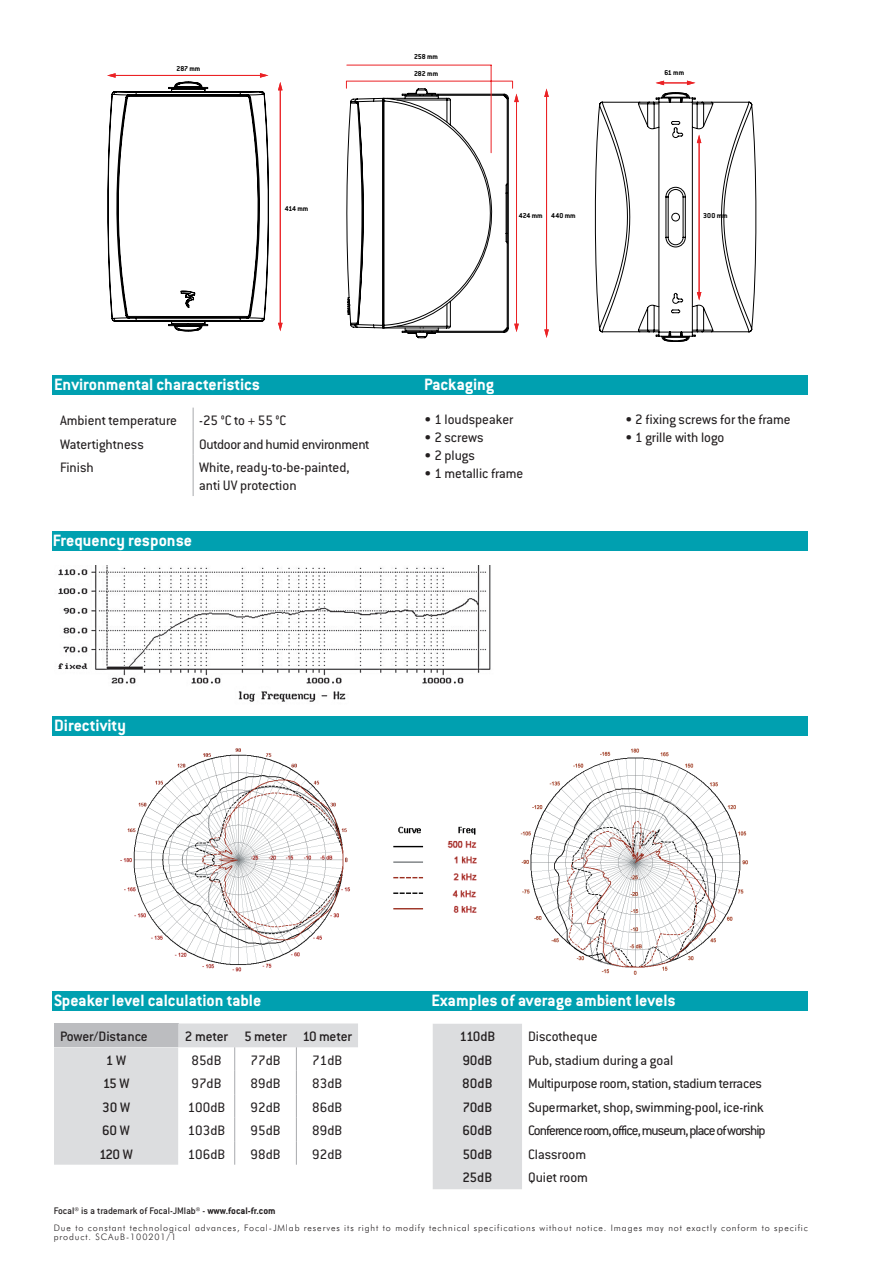
<style>
.page{position:relative;width:893px;height:1263px;background:#fff}
.page>*{position:absolute;margin:0;border:0;box-sizing:border-box;transform-origin:0 0}
.t1{font:700 18px "Conduit ITC";color:#fff}
.t2{font:15px "Conduit ITC";color:#231f20}
.t3{font:500 15px "Conduit ITC";letter-spacing:-.01em;color:#231f20}
.t4{font:15px "Conduit ITC";letter-spacing:-.02em;color:#231f20}
.t5{font:15px "Conduit ITC";letter-spacing:-.06em;color:#231f20}
.t6{font:500 10.5px "Conduit ITC";letter-spacing:-.015em;color:#231f20}
.t7{font:300 9px/9px "Futura BT";letter-spacing:.1em;color:#231f20}
.t8{font:700 7.8px "Conduit ITC";color:#000}
.s1{font-weight:700}
</style>
<div class="page">
<img style="left:520px;top:748px;width:228px;height:227px">
<img style="left:90px;top:735px;width:266px;height:237px">
<img style="left:393px;top:826px;width:84px;height:87px">
<svg style="left:181px;top:83px;width:169px;height:249px"></svg>
<svg style="left:350px;top:88px;width:198px;height:251px"></svg>
<svg style="left:594px;top:92px;width:162px;height:250px"></svg>
<svg style="left:656px;top:81px;width:39px;height:4px"></svg>
<hr style="left:516px;top:101px;width:1px;height:224px;background:#eb2225">
<svg style="left:514px;top:324px;width:5px;height:8px"></svg>
<hr style="left:546px;top:95px;width:1px;height:236px;background:#eb2225">
<svg style="left:544px;top:329px;width:5px;height:9px"></svg>
<svg style="left:544px;top:89px;width:5px;height:8px"></svg>
<hr style="left:280px;top:89px;width:1px;height:235px;background:#eb2225">
<svg style="left:278px;top:323px;width:5px;height:8px"></svg>
<svg style="left:278px;top:82px;width:4px;height:8px"></svg>
<svg style="left:107px;top:73px;width:163px;height:258px"></svg>
<svg style="left:346px;top:65px;width:173px;height:88px"></svg>
<img style="left:58px;top:565px;width:433px;height:137px">
<div style="left:53px;top:375px;width:755px;height:19px;background:#00a0b0"></div>
<svg style="left:193px;top:408px;width:1px;height:47px"></svg>
<hr style="left:193px;top:455px;width:1px;height:41px;background:#a8a9ad">
<div style="left:53px;top:531px;width:755px;height:19px;background:#00a0b0"></div>
<div style="left:53px;top:716px;width:755px;height:19px;background:#00a0b0"></div>
<svg style="left:54px;top:1023px;width:304px;height:142px"></svg>
<div style="left:433px;top:1024px;width:89px;height:165px;background:#dcdddf"></div>
<div style="left:53px;top:991px;width:755px;height:19px;background:#00a0b0"></div>
<p class="t8" style="left:177px;top:64px;width:25px">287 mm</p>
<p class="t8" style="left:285px;top:204px;width:25px">414 mm</p>
<p class="t8" style="left:414px;top:52px;width:26px">258 mm</p>
<p class="t8" style="left:414px;top:69px;width:26px">282 mm</p>
<p class="t8" style="left:519px;top:211px;width:25px">424 mm</p>
<p class="t8" style="left:551px;top:211px;width:26px">440 mm</p>
<p class="t8" style="left:664px;top:68px;width:21px">61 mm</p>
<p class="t8" style="left:703px;top:211px;width:26px">300 mm</p>
<p class="t1" style="left:54px;top:374px;width:208px">Environmental characteristics</p>
<p class="t1" style="left:424px;top:374px;width:72px">Packaging</p>
<p class="t2" style="left:60px;top:411px;width:118px">Ambient temperature</p>
<p class="t2" style="left:199px;top:411px;width:89px">-25 °C to + 55 °C</p>
<p class="t2" style="left:60px;top:435px;width:85px">Watertightness</p>
<p class="t4" style="left:199px;top:435px;width:172px">Outdoor and humid environment</p>
<p class="t2" style="left:60px;top:458px;width:35px">Finish</p>
<p class="t2" style="left:199px;top:458px;width:152px">White, ready-to-be-painted,</p>
<p class="t2" style="left:199px;top:476px;width:99px">anti UV protection</p>
<p class="t2" style="left:424px;top:410px;width:91px">• 1 loudspeaker</p>
<p class="t2" style="left:424px;top:428px;width:61px">• 2 screws</p>
<p class="t2" style="left:424px;top:446px;width:52px">• 2 plugs</p>
<p class="t2" style="left:424px;top:464px;width:101px">• 1 metallic frame</p>
<p class="t1" style="left:53px;top:530px;width:141px">Frequency response</p>
<p class="t2" style="left:625px;top:410px;width:167px">• 2 fixing screws for the frame</p>
<p class="t2" style="left:625px;top:428px;width:101px">• 1 grille with logo</p>
<p class="t1" style="left:54px;top:715px;width:73px">Directivity</p>
<p class="t1" style="left:54px;top:990px;width:209px">Speaker level calculation table</p>
<p class="t1" style="left:432px;top:990px;width:246px">Examples of average ambient levels</p>
<p class="t3" style="left:60px;top:1028px;width:89px">Power/Distance</p>
<p class="t3" style="left:185px;top:1028px;width:45px">2 meter</p>
<p class="t3" style="left:244px;top:1028px;width:44px">5 meter</p>
<p class="t3" style="left:302px;top:1028px;width:51px">10 meter</p>
<p class="t3" style="left:106px;top:1051px;width:22px">1 W</p>
<p class="t2" style="left:192px;top:1051px;width:31px">85dB</p>
<p class="t2" style="left:251px;top:1051px;width:31px">77dB</p>
<p class="t2" style="left:312px;top:1051px;width:31px">71dB</p>
<p class="t3" style="left:103px;top:1075px;width:28px">15 W</p>
<p class="t2" style="left:192px;top:1074px;width:31px">97dB</p>
<p class="t2" style="left:251px;top:1074px;width:31px">89dB</p>
<p class="t2" style="left:312px;top:1074px;width:31px">83dB</p>
<p class="t3" style="left:102px;top:1098px;width:29px">30 W</p>
<p class="t2" style="left:188px;top:1098px;width:39px">100dB</p>
<p class="t2" style="left:251px;top:1098px;width:31px">92dB</p>
<p class="t2" style="left:312px;top:1098px;width:31px">86dB</p>
<p class="t3" style="left:102px;top:1122px;width:29px">60 W</p>
<p class="t2" style="left:188px;top:1121px;width:39px">103dB</p>
<p class="t2" style="left:251px;top:1121px;width:31px">95dB</p>
<p class="t2" style="left:312px;top:1121px;width:31px">89dB</p>
<p class="t3" style="left:99px;top:1145px;width:35px">120 W</p>
<p class="t2" style="left:188px;top:1145px;width:39px">106dB</p>
<p class="t2" style="left:251px;top:1145px;width:31px">98dB</p>
<p class="t2" style="left:312px;top:1145px;width:31px">92dB</p>
<p class="t3" style="left:459px;top:1028px;width:37px">110dB</p>
<p class="t2" style="left:528px;top:1027px;width:71px">Discotheque</p>
<p class="t3" style="left:462px;top:1051px;width:31px">90dB</p>
<p class="t2" style="left:528px;top:1051px;width:147px">Pub, stadium during a goal</p>
<p class="t3" style="left:462px;top:1075px;width:32px">80dB</p>
<p class="t4" style="left:528px;top:1074px;width:235px">Multipurpose room, station, stadium terraces</p>
<p class="t3" style="left:463px;top:1098px;width:31px">70dB</p>
<p class="t2" style="left:528px;top:1098px;width:237px">Supermarket, shop, swimming-pool, ice-rink</p>
<p class="t3" style="left:462px;top:1122px;width:31px">60dB</p>
<p class="t5" style="left:528px;top:1121px;width:239px">Conference room, office, museum, place of worship</p>
<p class="t3" style="left:462px;top:1145px;width:31px">50dB</p>
<p class="t2" style="left:528px;top:1145px;width:60px">Classroom</p>
<p class="t3" style="left:463px;top:1169px;width:31px">25dB</p>
<p class="t2" style="left:528px;top:1168px;width:61px">Quiet room</p>
<p class="t6" style="left:54px;top:1204px;width:223px">Focal® is a trademark of Focal-JMlab® - <span class="s1">www.focal-fr.com</span></p>
<p class="t7" style="left:54px;top:1223px;width:756px">Due to constant technological advances, Focal-JMlab reserves its right to modify technical specifications without notice. Images may not exactly conform to specific product. SCAuB-100201/1</p>
</div>
